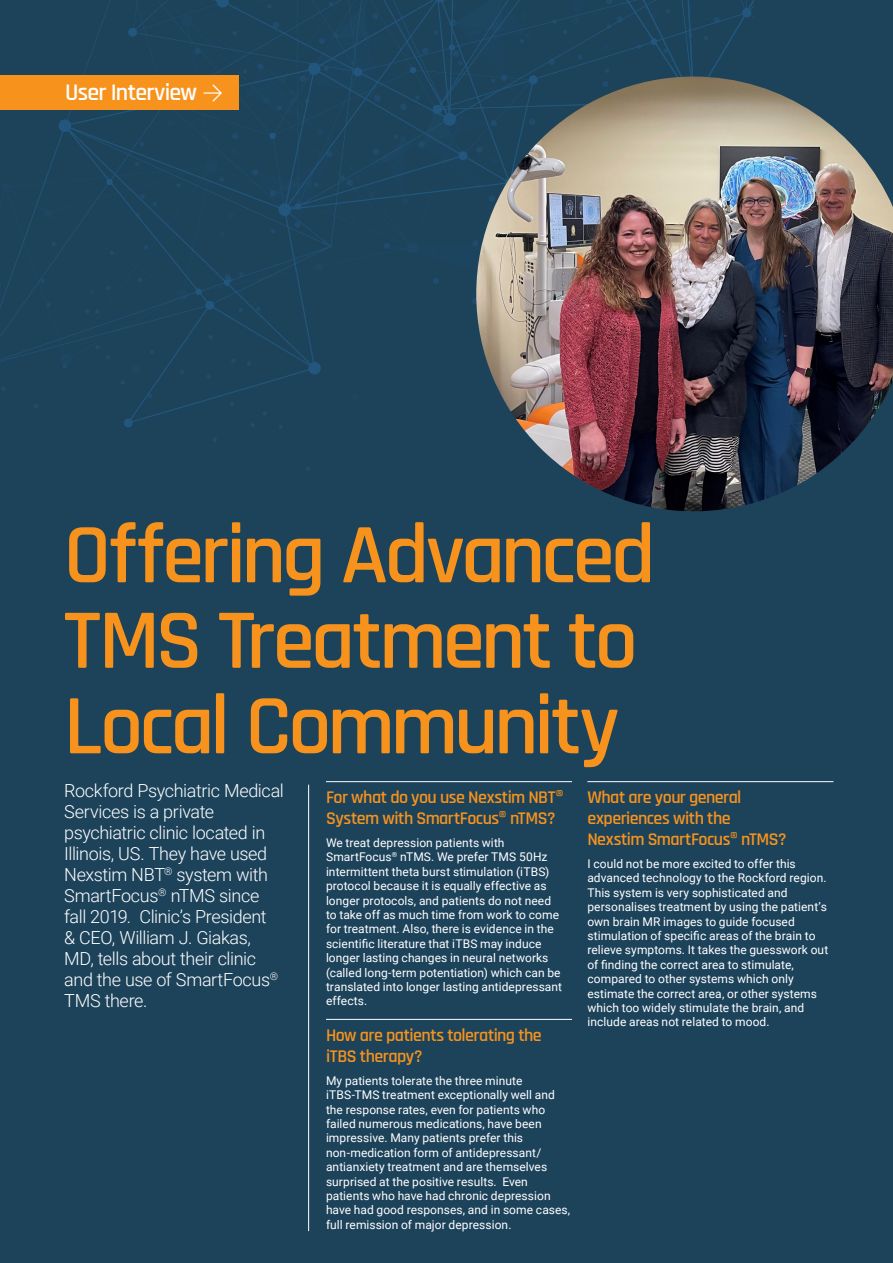
<style>
.page{position:relative;width:893px;height:1263px;background:#1d435b}
.page>*{position:absolute;margin:0;border:0;box-sizing:border-box;transform-origin:0 0}
.HeroHeading{font:600 85.5px/85.5px "Rajdhani";letter-spacing:-.04em;color:#f7931d}
.t1{font:600 24px "Rajdhani";letter-spacing:-.03em;color:#fff}
.IntroParagraphLevel1{font:300 18px/21px "Roboto";letter-spacing:-.02em;color:#fff}
.InterviewSubheadRule{font:600 18px/21px "Rajdhani";letter-spacing:-.03em;color:#f7931d}
.BodyText{font:12px/14.4px "Roboto";letter-spacing:.005em;color:#fff}
.s1{font-family:"Calibri";font-weight:300;font-size:24.15px}
</style>
<div class="page">
<svg style="left:0;top:0;width:754px;height:442px"></svg>
<img style="left:476px;top:77px;width:417px;height:434px">
<div style="left:0;top:75px;width:238px;height:34px;background:#f7931d"></div>
<hr style="left:326px;top:781px;width:246px;height:1px;background:#fff">
<hr style="left:326px;top:1019px;width:246px;height:1px;background:#fff">
<hr style="left:587px;top:781px;width:246px;height:1px;background:#fff">
<hr style="left:308px;top:785px;width:1px;height:446px;background:#fff">
<p class="t1" style="left:65px;top:78px;width:160px">User Interview <span class="s1">→</span></p>
<h2 class="HeroHeading" style="left:64px;top:515px;width:593px">Offering Advanced<br>TMS Treatment to<br>Local Community</h2>
<h2 class="IntroParagraphLevel1" style="left:64px;top:780px;width:221px">Rockford Psychiatric Medical<br>Services is a private psychiatric clinic located in<br>Illinois, US. They have used<br>Nexstim NBT<sup>®</sup> system with<br>SmartFocus<sup>®</sup> nTMS since fall 2019. Clinic’s President<br>&amp; CEO, William J. Giakas,<br>MD, tells about their clinic and the use of SmartFocus<sup>®<br></sup>TMS there.</h2>
<p class="InterviewSubheadRule" style="left:326px;top:787px;width:239px">For what do you use Nexstim NBT®<br>System with SmartFocus® nTMS?</p>
<p class="InterviewSubheadRule" style="left:587px;top:787px;width:201px">What are your general experiences with the<br>Nexstim SmartFocus® nTMS?</p>
<p class="BodyText" style="left:587px;top:856px;width:242px">I could not be more excited to offer this advanced technology to the Rockford region.<br>This system is very sophisticated and personalises treatment by using the patient’s own brain MR images to guide focused stimulation of specific areas of the brain to relieve symptoms. It takes the guesswork out of finding the correct area to stimulate, compared to other systems which only estimate the correct area, or other systems which too widely stimulate the brain, and include areas not related to mood.</p>
<p class="BodyText" style="left:326px;top:835px;width:238px">We treat depression patients with SmartFocus<sup>®</sup> nTMS. We prefer TMS 50Hz intermittent theta burst stimulation (iTBS) protocol because it is equally effective as longer protocols, and patients do not need to take off as much time from work to come for treatment. Also, there is evidence in the scientific literature that iTBS may induce longer lasting changes in neural networks (called long-term potentiation) which can be translated into longer lasting antidepressant effects.</p>
<p class="InterviewSubheadRule" style="left:326px;top:1025px;width:217px">How are patients tolerating the iTBS therapy?</p>
<p class="BodyText" style="left:326px;top:1073px;width:246px">My patients tolerate the three minute iTBS-TMS treatment exceptionally well and the response rates, even for patients who failed numerous medications, have been impressive. Many patients prefer this non-medication form of antidepressant/ antianxiety treatment and are themselves surprised at the positive results. Even patients who have had chronic depression have had good responses, and in some cases, full remission of major depression.</p>
</div>
